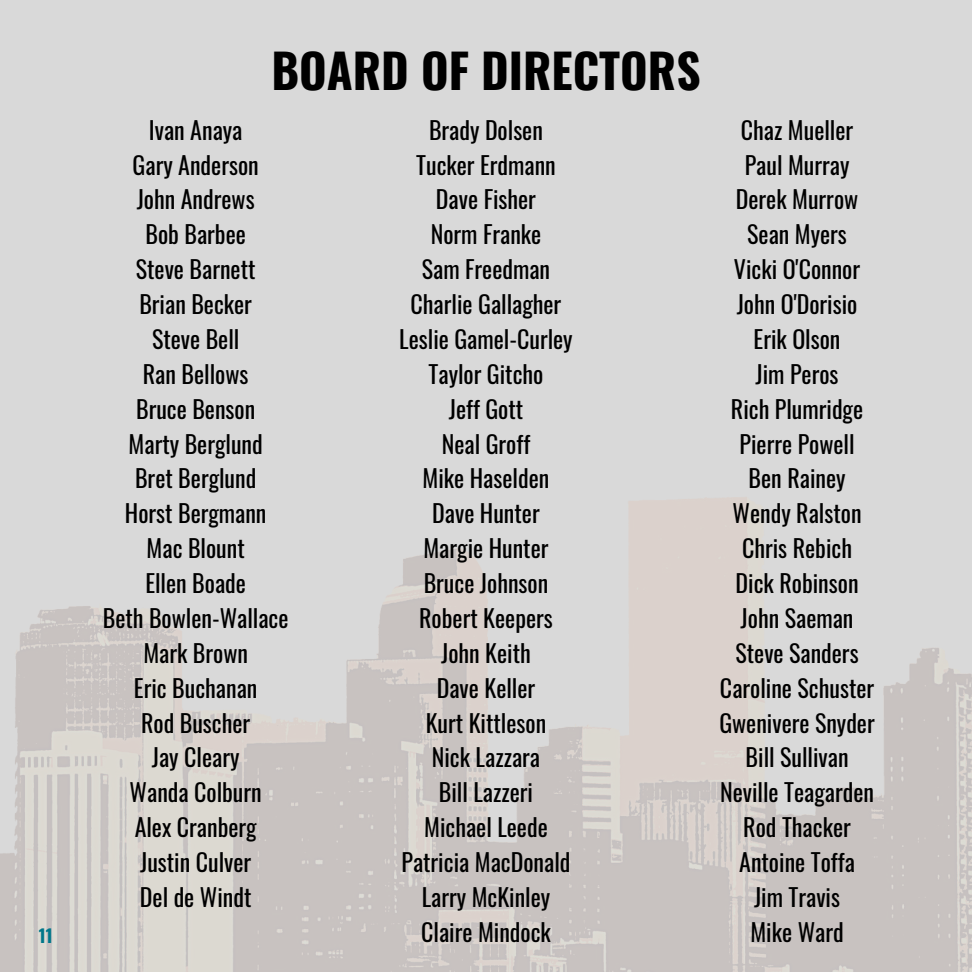
<style>
.page{position:relative;width:972px;height:972px;background:#d9d9d9}
.page>*{position:absolute;margin:0;border:0;box-sizing:border-box;transform-origin:0 0}
.t1{font:700 47.25px "Oswald";color:#000}
.t2{font:24px/34.8px "Oswald";color:#000;text-align:center}
.t3{font:700 18px "Oswald";color:#00778a}
</style>
<div class="page">
<img style="left:0;top:497px;width:972px;height:475px">
<h1 class="t1" style="left:271px;top:46px;width:431px">BOARD OF DIRECTORS</h1>
<p class="t2" style="left:103px;top:110px;width:187px">Ivan Anaya<br>Gary Anderson<br>John Andrews<br>Bob Barbee<br>Steve Barnett<br>Brian Becker<br>Steve Bell<br>Ran Bellows<br>Bruce Benson<br>Marty Berglund<br>Bret Berglund<br>Horst Bergmann<br>Mac Blount<br>Ellen Boade<br>Beth Bowlen-Wallace<br>Mark Brown<br>Eric Buchanan<br>Rod Buscher<br>Jay Cleary<br>Wanda Colburn<br>Alex Cranberg<br>Justin Culver<br>Del de Windt</p>
<p class="t2" style="left:719px;top:110px;width:157px">Chaz Mueller<br>Paul Murray<br>Derek Murrow<br>Sean Myers<br>Vicki O'Connor<br>John O'Dorisio<br>Erik Olson<br>Jim Peros<br>Rich Plumridge<br>Pierre Powell<br>Ben Rainey<br>Wendy Ralston<br>Chris Rebich<br>Dick Robinson<br>John Saeman<br>Steve Sanders<br>Caroline Schuster<br>Gwenivere Snyder<br>Bill Sullivan<br>Neville Teagarden<br>Rod Thacker<br>Antoine Toffa<br>Jim Travis<br>Mike Ward</p>
<p class="t2" style="left:399px;top:110px;width:175px">Brady Dolsen<br>Tucker Erdmann<br>Dave Fisher<br>Norm Franke<br>Sam Freedman<br>Charlie Gallagher<br>Leslie Gamel-Curley<br>Taylor Gitcho<br>Jeff Gott<br>Neal Groff<br>Mike Haselden<br>Dave Hunter<br>Margie Hunter<br>Bruce Johnson<br>Robert Keepers<br>John Keith<br>Dave Keller<br>Kurt Kittleson<br>Nick Lazzara<br>Bill Lazzeri<br>Michael Leede<br>Patricia MacDonald<br>Larry McKinley</p>
<p class="t3" style="left:39px;top:927px;width:16px">11</p>
<p class="t2" style="left:421px;top:912px;width:131px">Claire Mindock</p>
</div>
